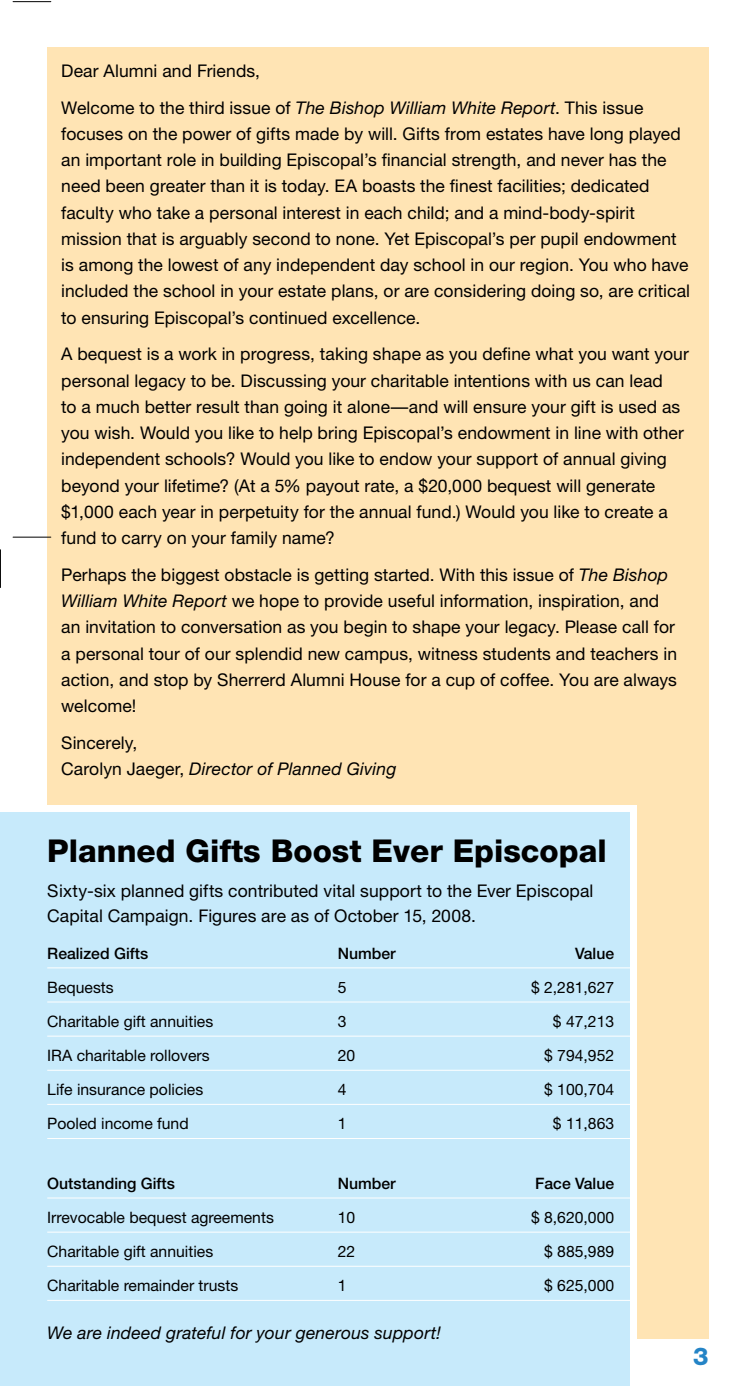
<style>
.page{position:relative;width:756px;height:1386px;background:#fff}
.page>*{position:absolute;margin:0;border:0;box-sizing:border-box;transform-origin:0 0}
.t1{font:800 31.5px "Helvetica Neue";color:#000}
.t2{font:800 24.5px "Helvetica Neue";color:#2484c6}
.t3{font:17.5px/26.2px "Helvetica Neue";letter-spacing:.005em;color:#000}
.t4{font:italic 17.5px "Helvetica Neue";letter-spacing:.01em;color:#000}
.t5{font:15.75px "Helvetica Neue";color:#000}
.t6{font:500 15.75px "Helvetica Neue";color:#000}
.s1{font-style:italic}
</style>
<div class="page">
<div style="left:47px;top:47px;width:662px;height:1292px;background:#ffe4b4"></div>
<div style="left:0;top:805px;width:637px;height:581px;background:#c7eafb"></div>
<hr style="left:47px;top:967px;width:583px;height:1px;background:#fff">
<hr style="left:47px;top:1002px;width:583px;height:1px;background:#fff">
<hr style="left:47px;top:1036px;width:583px;height:1px;background:#fff">
<hr style="left:47px;top:1070px;width:583px;height:1px;background:#fff">
<hr style="left:47px;top:1104px;width:583px;height:1px;background:#fff">
<hr style="left:47px;top:1138px;width:583px;height:1px;background:#fff">
<hr style="left:47px;top:1198px;width:583px;height:1px;background:#fff">
<hr style="left:47px;top:1232px;width:583px;height:1px;background:#fff">
<hr style="left:47px;top:1266px;width:583px;height:1px;background:#fff">
<hr style="left:47px;top:1300px;width:583px;height:1px;background:#fff">
<hr style="left:13px;top:537px;width:38px;height:1px;background:#000">
<hr style="left:13px;top:1px;width:38px;height:1px;background:#000">
<hr style="left:0;top:550px;width:1px;height:38px;background:#000">
<p class="t3" style="left:61px;top:52px;width:584px;line-height:36.8px">Dear Alumni and Friends,<br>Welcome to the third issue of <span class="s1">The Bishop William White Report</span>. This issue</p>
<p class="t3" style="left:61px;top:120px;width:630px">focuses on the power of gifts made by will. Gifts from estates have long played an important role in building Episcopal’s financial strength, and never has the need been greater than it is today. EA boasts the finest facilities; dedicated faculty who take a personal interest in each child; and a mind-body-spirit mission that is arguably second to none. Yet Episcopal’s per pupil endowment is among the lowest of any independent day school in our region. You who have included the school in your estate plans, or are considering doing so, are critical to ensuring Episcopal’s continued excellence.</p>
<p class="t3" style="left:61px;top:341px;width:629px">A bequest is a work in progress, taking shape as you define what you want your personal legacy to be. Discussing your charitable intentions with us can lead<br>to a much better result than going it alone—and will ensure your gift is used as you wish. Would you like to help bring Episcopal’s endowment in line with other independent schools? Would you like to endow your support of annual giving beyond your lifetime? (At a 5% payout rate, a $20,000 bequest will generate $1,000 each year in perpetuity for the annual fund.) Would you like to create a fund to carry on your family name?</p>
<p class="t3" style="left:61px;top:561px;width:617px">Perhaps the biggest obstacle is getting started. With this issue of <span class="s1">The Bishop William White Report</span> we hope to provide useful information, inspiration, and an invitation to conversation as you begin to shape your legacy. Please call for a personal tour of our splendid new campus, witness students and teachers in action, and stop by Sherrerd Alumni H ouse for a cup of coffee. You are always welcome!</p>
<p class="t3" style="left:61px;top:729px;width:337px">Sincerely,<br>Carolyn Jaeger, <span class="s1">Director of Planned Giving</span></p>
<h1 class="t1" style="left:47px;top:832px;width:561px">Planned Gifts Boost Ever Episcopal</h1>
<p class="t3" style="left:47px;top:879px;width:548px;line-height:24.5px">Sixty-six planned gifts contributed vital support to the Ever Episcopal<br>Capital Campaign. Figures are as of October 15, 2008.</p>
<p class="t6" style="left:47px;top:944px;width:102px">Realized Gifts</p>
<p class="t6" style="left:338px;top:944px;width:60px">Number</p>
<p class="t6" style="left:575px;top:944px;width:41px">Value</p>
<p class="t5" style="left:47px;top:978px;width:68px">Bequests</p>
<p class="t5" style="left:338px;top:978px;width:10px">5</p>
<p class="t5" style="left:531px;top:978px;width:85px">$ 2,281,627</p>
<p class="t5" style="left:47px;top:1012px;width:167px">Charitable gift annuities</p>
<p class="t5" style="left:338px;top:1012px;width:10px">3</p>
<p class="t5" style="left:553px;top:1012px;width:63px">$ 47,213</p>
<p class="t5" style="left:47px;top:1046px;width:9px">IRA</p>
<p class="t5" style="left:77px;top:1046px;width:134px">charitable rollovers</p>
<p class="t5" style="left:338px;top:1046px;width:19px">20</p>
<p class="t5" style="left:544px;top:1046px;width:72px">$ 794,952</p>
<p class="t5" style="left:47px;top:1080px;width:158px">Life insurance policies</p>
<p class="t5" style="left:338px;top:1080px;width:10px">4</p>
<p class="t5" style="left:544px;top:1080px;width:72px">$ 100,704</p>
<p class="t5" style="left:47px;top:1114px;width:143px">Pooled income fund</p>
<p class="t5" style="left:338px;top:1114px;width:10px">1</p>
<p class="t5" style="left:553px;top:1114px;width:63px">$ 11,863</p>
<p class="t6" style="left:47px;top:1174px;width:129px">Outstanding Gifts</p>
<p class="t6" style="left:338px;top:1174px;width:60px">Number</p>
<p class="t6" style="left:535px;top:1174px;width:81px">Face Value</p>
<p class="t5" style="left:47px;top:1208px;width:228px">I rrevocable bequest agreements</p>
<p class="t5" style="left:338px;top:1208px;width:19px">10</p>
<p class="t5" style="left:531px;top:1208px;width:85px">$ 8,620,000</p>
<p class="t5" style="left:47px;top:1242px;width:167px">Charitable gift annuities</p>
<p class="t5" style="left:338px;top:1242px;width:19px">22</p>
<p class="t5" style="left:544px;top:1242px;width:72px">$ 885,989</p>
<p class="t5" style="left:47px;top:1276px;width:193px">Charitable remainder trusts</p>
<p class="t5" style="left:338px;top:1276px;width:10px">1</p>
<p class="t5" style="left:544px;top:1276px;width:72px">$ 625,000</p>
<p class="t4" style="left:47px;top:1323px;width:395px">We are indeed grateful for your generous support!</p>
<h2 class="t2" style="left:693px;top:1341px;width:17px">3</h2>
</div>
